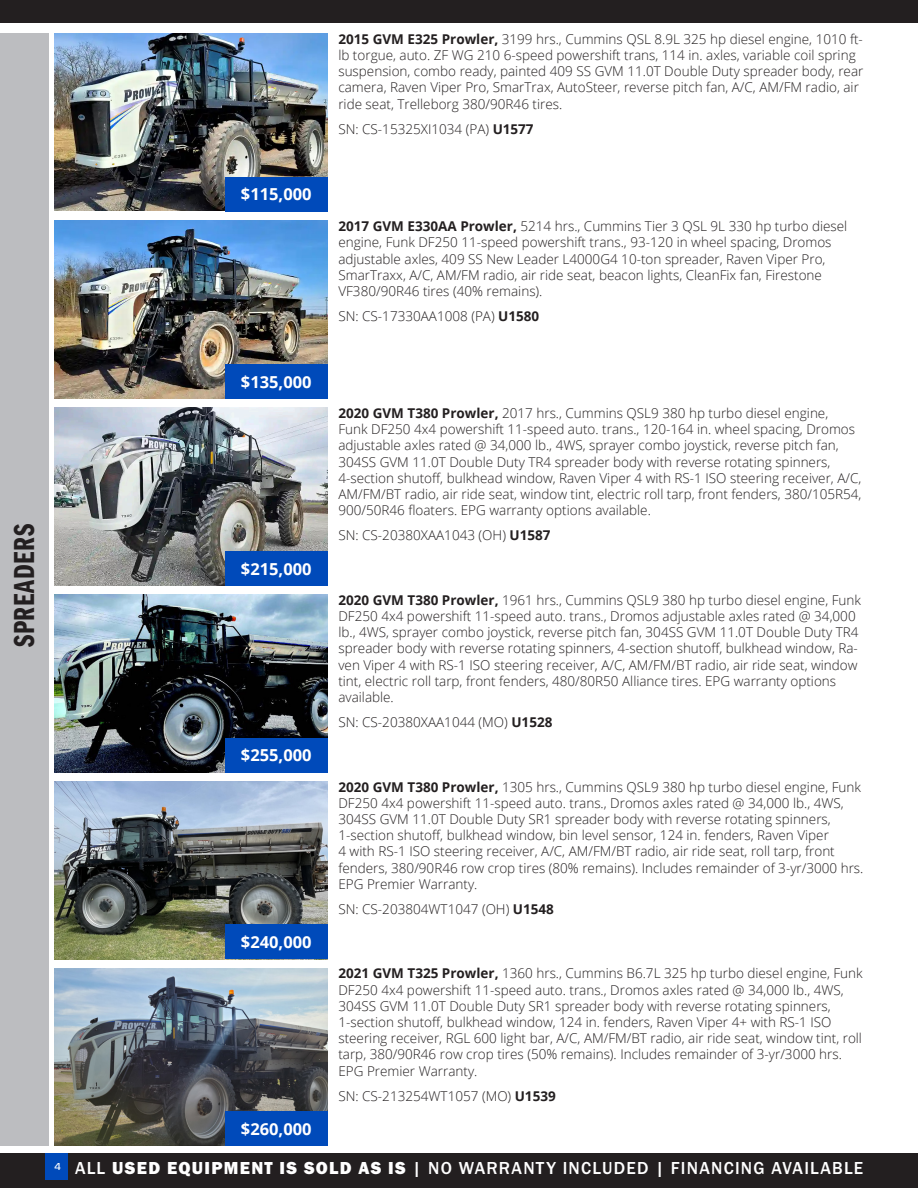
<style>
.page{position:relative;width:918px;height:1188px;background:#fff}
.page>*{position:absolute;margin:0;border:0;box-sizing:border-box;transform-origin:0 0}
.t1{font:30px "Franklin Gothic URW Com Dem";letter-spacing:.02em;color:#231f20}
.t2{font:500 18px "Franklin Gothic URW";letter-spacing:.07em;color:#fff}
.t3{font:18px "Franklin Gothic URW Hea";letter-spacing:.075em;color:#fff}
.t4{font:700 16.5px "Open Sans";color:#fff}
.Text{font:300 13.5px/16.2px "Open Sans";color:#231f20}
.s1{font-weight:700}
.s2{font-family:"Eurostile";font-size:10.5px}
.s3{font-family:"Franklin Gothic URW Hea";font-weight:400}
.s4{font-family:"Franklin Gothic URW";font-weight:500}
</style>
<div class="page">
<div style="left:0;top:0;width:918px;height:22px;background:#231f20"></div>
<div style="left:0;top:33px;width:49px;height:1113px;background:#bcbdc0"></div>
<div style="left:0;top:1154px;width:918px;height:34px;background:#231f20"></div>
<div style="left:45px;top:1154px;width:22px;height:26px;background:#004aba"></div>
<img style="left:54px;top:33px;width:274px;height:178px">
<div style="left:225px;top:177px;width:103px;height:35px;background:#004aba"></div>
<img style="left:54px;top:220px;width:274px;height:178px">
<div style="left:225px;top:364px;width:103px;height:35px;background:#004aba"></div>
<img style="left:54px;top:408px;width:274px;height:178px">
<div style="left:225px;top:551px;width:103px;height:35px;background:#004aba"></div>
<img style="left:54px;top:594px;width:274px;height:178px">
<div style="left:225px;top:738px;width:103px;height:34px;background:#004aba"></div>
<img style="left:54px;top:781px;width:274px;height:178px">
<div style="left:225px;top:925px;width:103px;height:34px;background:#004aba"></div>
<img style="left:54px;top:968px;width:274px;height:178px">
<div style="left:225px;top:1111px;width:103px;height:35px;background:#004aba"></div>
<p class="t4" style="left:241px;top:183px;width:72px">$115,000</p>
<p class="Text" style="left:338px;top:31px;width:527px"><span class="s1">2015 GVM E325 Prowler,</span> 3199 hrs., Cummins QSL 8.9L 325 hp diesel engine, 1010 ft&shy;lb torgue, auto. ZF WG 210 6-speed powershift trans, 114 in. axles, variable coil spring suspension, combo ready, painted 409 SS GVM 11.0T Double Duty spreader body, rear camera, Raven Viper Pro, SmarTrax, AutoSteer, reverse pitch fan, A/C, AM/FM radio, air ride seat, Trelleborg 380/90R46 tires.</p>
<p class="Text" style="left:338px;top:121px;width:197px">SN: CS-15325XI1034 (PA) <span class="s1">U1577</span></p>
<p class="Text" style="left:338px;top:218px;width:510px"><span class="s1">2017 GVM E330AA Prowler,</span> 5214 hrs., Cummins Tier 3 QSL 9L 330 hp turbo diesel engine, Funk DF250 11-speed powershift trans., 93-120 in wheel spacing, Dromos adjustable axles, 409 SS New Leader L4000G4 10-ton spreader, Raven Viper Pro, SmarTraxx, A/C, AM/FM radio, air ride seat, beacon lights, CleanFix fan, Firestone VF380/90R46 tires (40% remains).</p>
<p class="Text" style="left:338px;top:308px;width:202px">SN: CS-17330AA1008 (PA) <span class="s1">U1580</span></p>
<h1 class="t1" style="left:7px;top:647px;width:125px;rotate:-90deg">SPREADERS</h1>
<p class="t4" style="left:241px;top:370px;width:72px">$135,000</p>
<p class="t4" style="left:241px;top:557px;width:72px">$215,000</p>
<p class="t4" style="left:241px;top:744px;width:72px">$255,000</p>
<p class="t4" style="left:241px;top:931px;width:72px">$240,000</p>
<p class="t4" style="left:241px;top:1117px;width:72px">$260,000</p>
<p class="Text" style="left:338px;top:405px;width:525px"><span class="s1">2020 GVM T380 Prowler,</span> 2017 hrs., Cummins QSL9 380 hp turbo diesel engine,<br>Funk DF250 4x4 powershift 11-speed auto. trans., 120-164 in. wheel spacing, Dromos adjustable axles rated @ 34,000 lb., 4WS, sprayer combo joystick, reverse pitch fan, 304SS GVM 11.0T Double Duty TR4 spreader body with reverse rotating spinners, 4-section shutoff, bulkhead window, Raven Viper 4 with RS-1 ISO steering receiver, A/C, AM/FM/BT radio, air ride seat, window tint, electric roll tarp, front fenders, 380/105R54, 900/50R46 floaters. EPG warranty options available.</p>
<p class="Text" style="left:338px;top:527px;width:214px">SN: CS-20380XAA1043 (OH) <span class="s1">U1587</span></p>
<p class="Text" style="left:338px;top:591px;width:524px"><span class="s1">2020 GVM T380 Prowler,</span> 1961 hrs., Cummins QSL9 380 hp turbo diesel engine, Funk DF250 4x4 powershift 11-speed auto. trans., Dromos adjustable axles rated @ 34,000 lb., 4WS, sprayer combo joystick, reverse pitch fan, 304SS GVM 11.0T Double Duty TR4 spreader body with reverse rotating spinners, 4-section shutoff, bulkhead window, Ra&shy;ven Viper 4 with RS-1 ISO steering receiver, A/C, AM/FM/BT radio, air ride seat, window tint, electric roll tarp, front fenders, 480/80R50 Alliance tires. EPG warranty options available.</p>
<p class="Text" style="left:338px;top:714px;width:216px">SN: CS-20380XAA1044 (MO) <span class="s1">U1528</span></p>
<p class="Text" style="left:338px;top:778px;width:527px"><span class="s1">2020 GVM T380 Prowler,</span> 1305 hrs., Cummins QSL9 380 hp turbo diesel engine, Funk DF250 4x4 powershift 11-speed auto. trans., Dromos axles rated @ 34,000 lb., 4WS, 304SS GVM 11.0T Double Duty SR1 spreader body with reverse rotating spinners, 1-section shutoff, bulkhead window, bin level sensor, 124 in. fenders, Raven Viper<br>4 with RS-1 ISO steering receiver, A/C, AM/FM/BT radio, air ride seat, roll tarp, front fenders, 380/90R46 row crop tires (80% remains). Includes remainder of 3-yr/3000 hrs.<br>EPG Premier Warranty.</p>
<p class="Text" style="left:338px;top:901px;width:217px">SN: CS-203804WT1047 (OH) <span class="s1">U1548</span></p>
<p class="Text" style="left:338px;top:965px;width:526px"><span class="s1">2021 GVM T325 Prowler,</span> 1360 hrs., Cummins B6.7L 325 hp turbo diesel engine, Funk DF250 4x4 powershift 11-speed auto. trans., Dromos axles rated @ 34,000 lb., 4WS, 304SS GVM 11.0T Double Duty SR1 spreader body with reverse rotating spinners, 1-section shutoff, bulkhead window, 124 in. fenders, Raven Viper 4+ with RS-1 ISO steering receiver, RGL 600 light bar, A/C, AM/FM/BT radio, air ride seat, window tint, roll</p>
<p class="Text" style="left:338px;top:1046px;width:505px">tarp, 380/90R46 row crop tires (50% remains). Includes remainder of 3-yr/3000 hrs.<br>EPG Premier Warranty.</p>
<p class="Text" style="left:338px;top:1087px;width:219px">SN: CS-213254WT1057 (MO) <span class="s1">U1539</span></p>
<h2 class="t2" style="left:54px;top:1153px;width:810px"><span class="s2">4</span> ALL <span class="s3">USED EQUIPMENT IS SOLD AS IS</span> | NO WARRANTY INCLUDED | FINANCING AVAILABLE</h2>
<h2 class="t3" style="left:75px;top:1152px;width:332px"><span class="s4">ALL</span> USED EQUIPMENT IS SOLD AS IS</h2>
<h2 class="t2" style="left:413px;top:1157px;width:452px">| NO WARRANTY INCLUDED | FINANCING AVAILABLE</h2>
</div>
